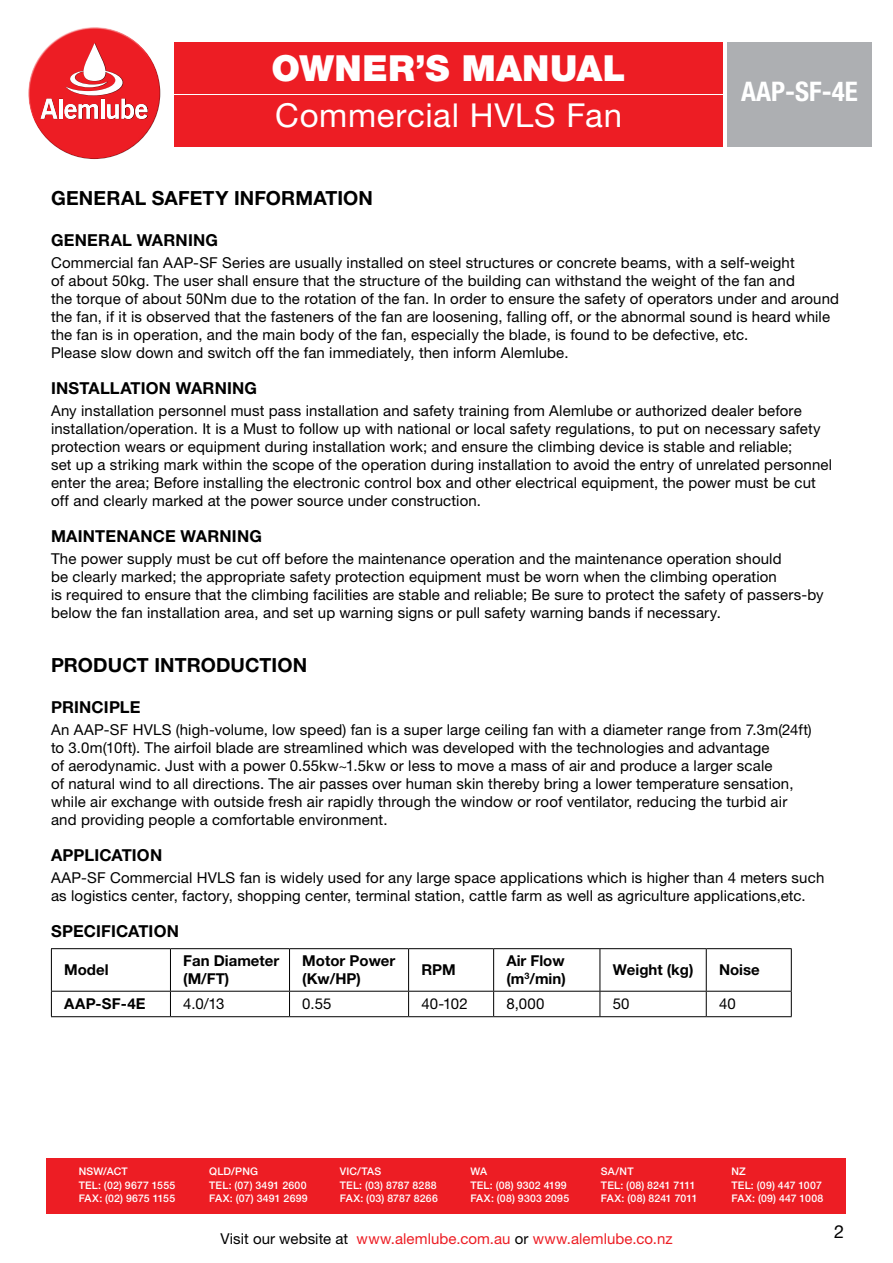
<style>
.page{position:relative;width:893px;height:1263px;background:#fff}
.page>*{position:absolute;margin:0;border:0;box-sizing:border-box;transform-origin:0 0}
.t1{font:900 36px "Helvetica Neue LT Std";letter-spacing:.01em;color:#fff}
.t2{font:33px "Helvetica Neue LT Std";letter-spacing:.02em;color:#fff}
.t3{font:700 condensed 27px "Helvetica Neue LT Std";color:#fff}
.t4{font:700 19.5px "Helvetica Neue LT Std";letter-spacing:.005em;color:#000}
.t5{font:18px "Helvetica Neue LT Std";color:#000}
.t6{font:700 16.5px "Helvetica Neue LT Std";letter-spacing:.01em;color:#000}
.t7{font:15px/18px "Helvetica Neue LT Std";letter-spacing:.01em;color:#000}
.t8{font:700 15px/18px "Helvetica Neue LT Std";color:#000}
.t9{font:15px "Helvetica Neue LT Std";letter-spacing:.005em;color:#ed1d24}
.t10{font:500 10.5px/14.1px "Helvetica Neue LT Std";letter-spacing:.02em;color:#fff}
.s1{color:#000}
</style>
<div class="page">
<div style="left:47px;top:1159px;width:799px;height:55px;background:#ed1d24"></div>
<div style="left:174px;top:96px;width:549px;height:51px;background:#ed1d24"></div>
<div style="left:174px;top:43px;width:549px;height:51px;background:#ed1d24"></div>
<div style="left:727px;top:43px;width:145px;height:104px;background:#adafb2"></div>
<svg style="left:28px;top:27px;width:109px;height:84px"></svg>
<svg style="left:31px;top:48px;width:130px;height:111px;fill:#ed1d24"></svg>
<svg style="left:41px;top:43px;width:107px;height:76px;background:#ed2d33"></svg>
<svg style="left:41px;top:99px;width:16px;height:20px"></svg>
<hr style="left:59px;top:99px;width:3px;height:20px;background:#fff">
<svg style="left:65px;top:43px;width:82px;height:76px"></svg>
<svg style="left:52px;top:949px;width:739px;height:67px"></svg>
<hr style="left:51px;top:948px;width:119px;height:1px;background:#000">
<hr style="left:51px;top:949px;width:1px;height:42px;background:#000">
<hr style="left:170px;top:948px;width:120px;height:1px;background:#000">
<hr style="left:170px;top:949px;width:1px;height:42px;background:#000">
<hr style="left:290px;top:948px;width:119px;height:1px;background:#000">
<hr style="left:289px;top:949px;width:1px;height:42px;background:#000">
<hr style="left:409px;top:948px;width:85px;height:1px;background:#000">
<hr style="left:408px;top:949px;width:1px;height:42px;background:#000">
<hr style="left:494px;top:948px;width:106px;height:1px;background:#000">
<hr style="left:493px;top:949px;width:1px;height:42px;background:#000">
<hr style="left:600px;top:948px;width:106px;height:1px;background:#000">
<hr style="left:600px;top:949px;width:1px;height:42px;background:#000">
<hr style="left:706px;top:948px;width:86px;height:1px;background:#000">
<hr style="left:706px;top:949px;width:1px;height:42px;background:#000">
<hr style="left:791px;top:949px;width:1px;height:42px;background:#000">
<hr style="left:51px;top:991px;width:119px;height:1px;background:#000">
<svg style="left:51px;top:991px;width:1px;height:25px"></svg>
<hr style="left:170px;top:991px;width:120px;height:1px;background:#000">
<svg style="left:170px;top:991px;width:1px;height:25px"></svg>
<hr style="left:290px;top:991px;width:119px;height:1px;background:#000">
<svg style="left:289px;top:991px;width:1px;height:25px"></svg>
<hr style="left:409px;top:991px;width:85px;height:1px;background:#000">
<svg style="left:408px;top:991px;width:1px;height:25px"></svg>
<hr style="left:494px;top:991px;width:106px;height:1px;background:#000">
<svg style="left:493px;top:991px;width:1px;height:25px"></svg>
<hr style="left:600px;top:991px;width:106px;height:1px;background:#000">
<svg style="left:600px;top:991px;width:1px;height:25px"></svg>
<hr style="left:706px;top:991px;width:86px;height:1px;background:#000">
<svg style="left:706px;top:991px;width:1px;height:25px"></svg>
<svg style="left:791px;top:991px;width:1px;height:25px"></svg>
<hr style="left:51px;top:1016px;width:119px;height:1px;background:#000">
<hr style="left:170px;top:1016px;width:120px;height:1px;background:#000">
<hr style="left:290px;top:1016px;width:119px;height:1px;background:#000">
<hr style="left:409px;top:1016px;width:85px;height:1px;background:#000">
<hr style="left:494px;top:1016px;width:106px;height:1px;background:#000">
<hr style="left:600px;top:1016px;width:106px;height:1px;background:#000">
<hr style="left:706px;top:1016px;width:86px;height:1px;background:#000">
<h1 class="t1" style="left:272px;top:47px;width:355px">OWNER’S MANUAL</h1>
<h2 class="t2" style="left:275px;top:96px;width:348px">Commercial HVLS Fan</h2>
<h3 class="t3" style="left:741px;top:75px;width:118px">AAP-SF-4E</h3>
<h3 class="t4" style="left:51px;top:186px;width:323px">GENERAL SAFETY INFORMATION</h3>
<p class="t6" style="left:51px;top:229px;width:169px">GENERAL WARNING</p>
<p class="t7" style="left:51px;top:253px;width:789px">Commercial fan AAP-SF Series are usually installed on steel structures or concrete beams, with a self-weight<br>of about 50kg. The user shall ensure that the structure of the building can withstand the weight of the fan and<br>the torque of about 50Nm due to the rotation of the fan. In order to ensure the safety of operators under and around the fan, if it is observed that the fasteners of the fan are loosening, falling off, or the abnormal sound is heard while the fan is in operation, and the main body of the fan, especially the blade, is found to be defective, etc.<br>Please slow down and switch off the fan immediately, then inform Alemlube.</p>
<p class="t6" style="left:51px;top:378px;width:208px">INSTALLATION WARNING</p>
<p class="t7" style="left:51px;top:401px;width:782px">Any installation personnel must pass installation and safety training from Alemlube or authorized dealer before installation/operation. It is a Must to follow up with national or local safety regulations, to put on necessary safety protection wears or equipment during installation work; and ensure the climbing device is stable and reliable;<br>set up a striking mark within the scope of the operation during installation to avoid the entry of unrelated personnel enter the area; Before installing the electronic control box and other electrical equipment, the power must be cut off and clearly marked at the power source under construction.</p>
<p class="t6" style="left:51px;top:526px;width:212px">MAINTENANCE WARNING</p>
<p class="t7" style="left:51px;top:550px;width:774px">The power supply must be cut off before the maintenance operation and the maintenance operation should<br>be clearly marked; the appropriate safety protection equipment must be worn when the climbing operation<br>is required to ensure that the climbing facilities are stable and reliable; Be sure to protect the safety of passers-by below the fan installation area, and set up warning signs or pull safety warning bands if necessary.</p>
<h3 class="t4" style="left:51px;top:653px;width:258px">PRODUCT INTRODUCTION</h3>
<p class="t6" style="left:51px;top:696px;width:91px">PRINCIPLE</p>
<p class="t7" style="left:51px;top:720px;width:762px">An AAP-SF HVLS (high-volume, low speed) fan is a super large ceiling fan with a diameter range from 7.3m(24ft) to 3.0m(10ft). The airfoil blade are streamlined which was developed with the technologies and advantage<br>of aerodynamic. Just with a power 0.55kw~1.5kw or less to move a mass of air and produce a larger scale<br>of natural wind to all directions. The air passes over human skin thereby bring a lower temperature sensation, while air exchange with outside fresh air rapidly through the window or roof ventilator, reducing the turbid air and providing people a comfortable environment.</p>
<p class="t6" style="left:51px;top:845px;width:113px">APPLICATION</p>
<p class="t7" style="left:51px;top:868px;width:775px">AAP-SF Commercial HVLS fan is widely used for any large space applications which is higher than 4 meters such as logistics center, factory, shopping center, terminal station, cattle farm as well as agriculture applications,etc.</p>
<p class="t6" style="left:51px;top:921px;width:129px">SPECIFICATION</p>
<p class="t8" style="left:64px;top:961px;width:46px">Model</p>
<p class="t8" style="left:183px;top:952px;width:98px">Fan Diameter (M/FT)</p>
<p class="t8" style="left:302px;top:952px;width:95px">Motor Power (Kw/HP)</p>
<p class="t8" style="left:421px;top:961px;width:36px">RPM</p>
<p class="t8" style="left:506px;top:952px;width:61px">Air Flow (m<sup>3</sup>/min)</p>
<p class="t8" style="left:613px;top:961px;width:82px">Weight (kg)</p>
<p class="t8" style="left:719px;top:961px;width:42px">Noise</p>
<p class="t8" style="left:64px;top:995px;width:83px">AAP-SF-4E</p>
<p class="t7" style="left:183px;top:995px;width:43px">4.0/13</p>
<p class="t7" style="left:302px;top:995px;width:31px">0.55</p>
<p class="t7" style="left:421px;top:995px;width:48px">40-102</p>
<p class="t7" style="left:506px;top:995px;width:40px">8,000</p>
<p class="t7" style="left:613px;top:995px;width:18px">50</p>
<p class="t7" style="left:719px;top:995px;width:18px">40</p>
<p class="t10" style="left:79px;top:1164px;width:98px">NSW/ACT<br>TEL: (02) 9677 1555</p>
<p class="t10" style="left:79px;top:1190px;width:98px">FAX: (02) 9675 1155</p>
<p class="t10" style="left:209px;top:1164px;width:99px">QLD/PNG<br>TEL: (07) 3491 2600</p>
<p class="t10" style="left:209px;top:1190px;width:100px">FAX: (07) 3491 2699</p>
<p class="t10" style="left:340px;top:1164px;width:98px">VIC/TAS<br>TEL: (03) 8787 8288</p>
<p class="t10" style="left:340px;top:1190px;width:100px">FAX: (03) 8787 8266</p>
<p class="t10" style="left:470px;top:1164px;width:98px">WA<br>TEL: (08) 9302 4199</p>
<p class="t10" style="left:470px;top:1190px;width:100px">FAX: (08) 9303 2095</p>
<p class="t10" style="left:601px;top:1164px;width:96px">SA/NT<br>TEL: (08) 8241 7111</p>
<p class="t10" style="left:601px;top:1190px;width:98px">FAX: (08) 8241 7011</p>
<p class="t9" style="left:220px;top:1230px;width:454px"><span class="s1">Visit our website at</span> www.alemlube.com.au <span class="s1">or</span> www.alemlube.co.nz</p>
<p class="t10" style="left:731px;top:1164px;width:92px">NZ<br>TEL: (09) 447 1007</p>
<p class="t10" style="left:731px;top:1190px;width:93px">FAX: (09) 447 1008</p>
<p class="t5" style="left:834px;top:1220px;width:12px">2</p>
</div>
